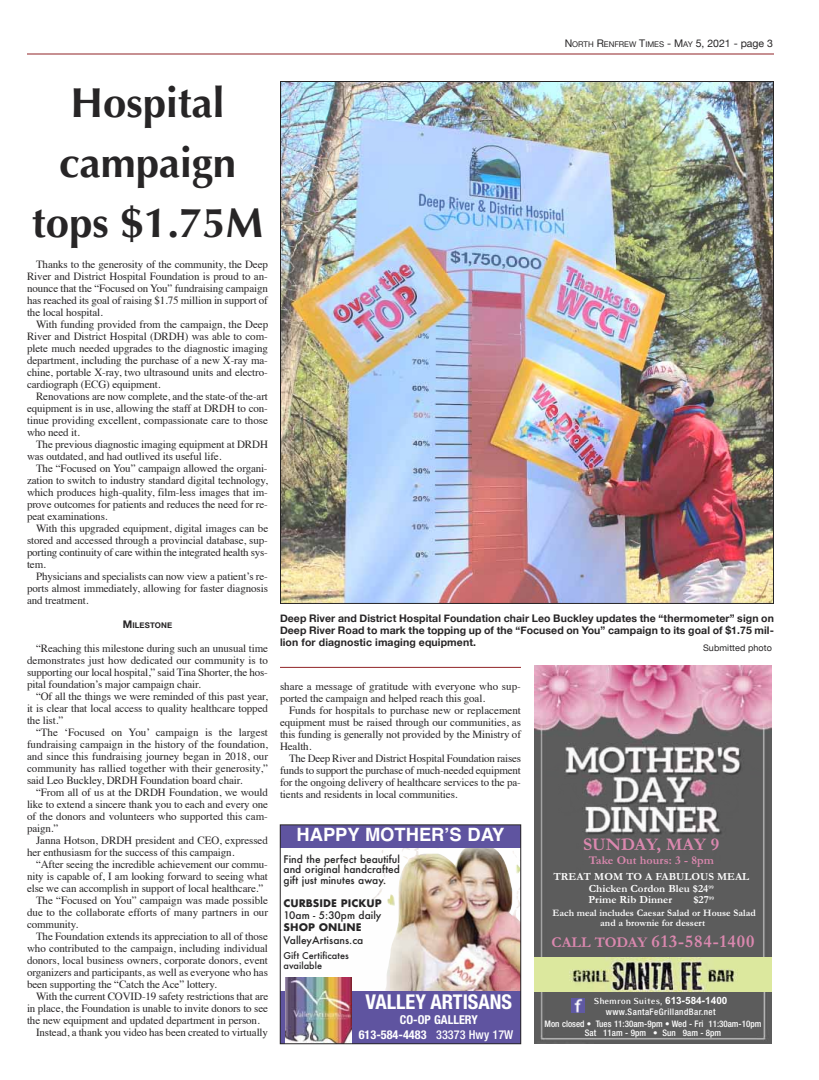
<style>
.page{position:relative;width:819px;height:1080px;background:#fff}
.page>*{position:absolute;margin:0;border:0;box-sizing:border-box;transform-origin:0 0}
.t1{font:700 42px/60.1px "Optima";color:#272526;text-align:center}
.t2{font:700 condensed 20.4px "Helvetica Neue";color:#fff}
.t3{font:700 18.4px "Helvetica";color:#fff}
.t4{font:700 18px "Garamond";letter-spacing:.045em;color:#db88af}
.t5{font:700 18px "Garamond";color:#db88af}
.t6{font:700 condensed 12.2px "Helvetica Neue";color:#fff}
.t7{font:700 12px "Garamond";color:#db88af}
.t8{font:11px/12px "Times";letter-spacing:-.01em;color:#272526;text-align:justify}
.t9{font:700 11px/12px "Garamond";color:#fff;text-align:center}
.t10{font:700 10.5px/12px "Helvetica Neue";letter-spacing:.01em;color:#272526;text-align:justify}
.t11{font:10.5px "Helvetica Neue";color:#272526}
.t12{font:500 10.2px/10.6px "Futura";color:#262526;text-align:justify}
.t13{font:700 10.2px "Futura";color:#262526}
.t14{font:700 10px/10px "Garamond";color:#fff;text-align:center}
.t15{font:700 10px "Eidetic Modern";letter-spacing:-.01em;color:#fff}
.t16{font:500 9.2px/10.2px "Futura";color:#262526}
.t17{font:500 condensed 9px/9.1px "Helvetica Neue";color:#fff;text-align:center}
.t18{font:500 condensed 9px "Helvetica Neue";letter-spacing:.05em;color:#fff}
.t19{font:9px "Helvetica Neue";letter-spacing:.01em;color:#272526}
.t20{font:700 7.9px "Helvetica Neue";letter-spacing:.015em;color:#272526}
.s1{font-size:7.9px}
.s2{font-size:10.5px}
.s3{font-weight:500}
.s4{font-size:15px}
.s5{font-family:"Arial"}
</style>
<div class="page">
<hr style="left:27px;top:54px;width:747px;height:1px;background:#912326">
<div style="left:535px;top:992px;width:236px;height:51px;background:#5c5c5c"></div>
<img style="left:534px;top:665px;width:238px;height:293px">
<img style="left:534px;top:958px;width:238px;height:34px">
<img style="left:571px;top:999px;width:14px;height:14px">
<img style="left:372px;top:847px;width:147px;height:144px">
<div style="left:280px;top:991px;width:241px;height:53px;background:#5f54a0"></div>
<div style="left:280px;top:825px;width:241px;height:22px;background:#5f54a0"></div>
<img style="left:286px;top:977px;width:66px;height:65px">
<div style="left:280px;top:825px;width:241px;height:219px;border:1px solid #272526"></div>
<img style="left:282px;top:83px;width:490px;height:519px">
<hr style="left:280px;top:667px;width:241px;height:1px;background:#912326">
<p class="t11" style="left:565px;top:37px;width:210px">N<span class="s1">ORTH</span> R<span class="s1">ENFREW</span> T<span class="s1">IMES</span> - M<span class="s1">AY</span> 5, 2021 - PAGE 3</p>
<h1 class="t1" style="left:32px;top:73px;width:233px">Hospital campaign tops $1.75M</h1>
<p class="t8" style="left:27px;top:260px;width:242px;text-indent:9px">Thanks to the generosity of the community, the Deep River and District Hospital Foundation is proud to an&shy;nounce that the “Focused on You” fundraising campaign has reached its goal of raising $1.75 million in support of the local hospital.</p>
<p class="t8" style="left:27px;top:320px;width:243px;text-indent:9px">With funding provided from the campaign, the Deep River and District Hospital (DRDH) was able to com&shy;plete much needed upgrades to the diagnostic imaging department, including the purchase of a new X-ray ma&shy;chine, portable X-ray, two ultrasound units and electro&shy;cardiograph (ECG) equipment.</p>
<p class="t8" style="left:27px;top:392px;width:243px;text-indent:9px">Renovations are now complete, and the state-of the-art equipment is in use, allowing the staff at DRDH to con&shy;tinue providing excellent, compassionate care to those who need it.</p>
<p class="t8" style="left:27px;top:440px;width:242px;text-indent:9px">The previous diagnostic imaging equipment at DRDH was outdated, and had outlived its useful life.</p>
<p class="t8" style="left:27px;top:464px;width:243px;text-indent:9px">The “Focused on You” campaign allowed the organi&shy;zation to switch to industry standard digital technology, which produces high-quality, film-less images that im&shy;prove outcomes for patients and reduces the need for re&shy;peat examinations.</p>
<p class="t8" style="left:27px;top:524px;width:243px;text-indent:9px">With this upgraded equipment, digital images can be stored and accessed through a provincial database, sup&shy;porting continuity of care within the integrated health sys&shy;tem.</p>
<p class="t8" style="left:27px;top:572px;width:242px;text-indent:9px">Physicians and specialists can now view a patient’s re&shy;ports almost immediately, allowing for faster diagnosis and treatment.</p>
<p class="t20" style="left:123px;top:621px;width:51px"><span class="s2">M</span>iLESToNE</p>
<p class="t8" style="left:27px;top:644px;width:243px;text-indent:9px">“Reaching this milestone during such an unusual time demonstrates just how dedicated our community is to supporting our local hospital,” said Tina Shorter, the hos&shy;pital foundation’s major campaign chair.</p>
<p class="t8" style="left:27px;top:692px;width:243px;text-indent:9px">“Of all the things we were reminded of this past year, it is clear that local access to quality healthcare topped the list.”</p>
<p class="t8" style="left:27px;top:728px;width:243px;text-indent:9px">“The ‘Focused on You’ campaign is the largest fundraising campaign in the history of the foundation, and since this fundraising journey began in 2018, our community has rallied together with their generosity,” said Leo Buckley, DRDH Foundation board chair.</p>
<p class="t8" style="left:27px;top:788px;width:243px;text-indent:9px">“From all of us at the DRDH Foundation, we would like to extend a sincere thank you to each and every one of the donors and volunteers who supported this cam&shy;paign.”</p>
<p class="t8" style="left:27px;top:836px;width:242px;text-indent:9px">Janna Hotson, DRDH president and CEO, expressed her enthusiasm for the success of this campaign.</p>
<p class="t8" style="left:36px;top:860px;width:233px">“After seeing the incredible achievement our commu-</p>
<p class="t8" style="left:27px;top:872px;width:243px">nity is capable of, I am looking forward to seeing what</p>
<p class="t8" style="left:27px;top:884px;width:238px">else we can accomplish in support of local healthcare.”</p>
<p class="t8" style="left:36px;top:896px;width:234px">The “Focused on You” campaign was made possible</p>
<p class="t8" style="left:27px;top:908px;width:243px">due to the collaborate efforts of many partners in our</p>
<p class="t8" style="left:27px;top:920px;width:53px">community.</p>
<p class="t8" style="left:36px;top:932px;width:234px">The Foundation extends its appreciation to all of those</p>
<p class="t8" style="left:27px;top:944px;width:243px">who contributed to the campaign, including individual</p>
<p class="t8" style="left:27px;top:956px;width:242px">donors, local business owners, corporate donors, event</p>
<p class="t8" style="left:27px;top:968px;width:242px">organizers and participants, as well as everyone who has</p>
<p class="t8" style="left:27px;top:980px;width:191px">been supporting the “Catch the Ace” lottery.</p>
<p class="t8" style="left:36px;top:992px;width:234px">With the current COVID-19 safety restrictions that are</p>
<p class="t8" style="left:27px;top:1004px;width:243px">in place, the Foundation is unable to invite donors to see</p>
<p class="t8" style="left:27px;top:1016px;width:234px">the new equipment and updated department in person.</p>
<p class="t8" style="left:36px;top:1028px;width:234px">Instead, a thank you video has been created to virtually</p>
<p class="t10" style="left:280px;top:612px;width:496px">Deep River and District Hospital Foundation chair Leo Buckley updates the “thermometer” sign on Deep River Road to mark the topping up of the “Focused on You” campaign to its goal of $1.75 mil&shy;lion for diagnostic imaging equipment.</p>
<p class="t19" style="left:703px;top:643px;width:70px">SUBMITTED PHOTO</p>
<p class="t8" style="left:280px;top:681px;width:242px">share a message of gratitude with everyone who sup&shy;ported the campaign and helped reach this goal.</p>
<p class="t8" style="left:280px;top:705px;width:243px;text-indent:9px">Funds for hospitals to purchase new or replacement equipment must be raised through our communities, as this funding is generally not provided by the Ministry of Health.</p>
<p class="t8" style="left:280px;top:753px;width:243px;text-indent:9px">The Deep River and District Hospital Foundation raises funds to support the purchase of much-needed equipment for the ongoing delivery of healthcare services to the pa&shy;tients and residents in local communities.</p>
<h3 class="t3" style="left:296px;top:820px;width:210px">HAPPY MOTHER’S DAY</h3>
<p class="t12" style="left:284px;top:854px;width:118px">Find the perfect beautiful and original handcrafted gift just minutes away.</p>
<p class="t13" style="left:284px;top:896px;width:100px">CURBSIDE PICKUP</p>
<p class="t12" style="left:284px;top:910px;width:99px">10am - 5:30pm daily</p>
<p class="t13" style="left:284px;top:920px;width:80px">SHOP ONLINE</p>
<p class="t12" style="left:284px;top:934px;width:81px">ValleyArtisans.ca</p>
<p class="t16" style="left:284px;top:950px;width:67px">Gift Certificates available</p>
<h2 class="t2" style="left:366px;top:985px;width:148px">VALLEY ARTISANS</h2>
<p class="t6" style="left:400px;top:1009px;width:80px">CO-OP GALLERY</p>
<p class="t6" style="left:359px;top:1025px;width:156px">613-584-4483 <span class="s3">33373 Hwy 17W</span></p>
<h3 class="t5" style="left:583px;top:834px;width:138px">SUNDAY, MAY 9</h3>
<p class="t7" style="left:589px;top:853px;width:127px">Take Out hours: 3 - 8pm</p>
<p class="t9" style="left:553px;top:871px;width:197px">TREAT MOM TO A FABULOUS MEAL<br>Chicken Cordon Bleu $24<sup>99</sup></p>
<p class="t9" style="left:588px;top:894px;width:85px">Prime Rib Dinner</p>
<p class="t9" style="left:693px;top:894px;width:22px">$27<sup>99</sup></p>
<h3 class="t4" style="left:552px;top:930px;width:205px"><span class="s4">CALL TODAY</span> 613-584-1400</h3>
<p class="t14" style="left:553px;top:907px;width:205px">Each meal includes Caesar Salad or House Salad and a brownie for dessert</p>
<p class="t15" style="left:594px;top:996px;width:135px">Shemron Suites, <span class="s5">613-584-1400</span></p>
<p class="t18" style="left:606px;top:1006px;width:111px">www.SantaFeGrillandBar.net</p>
<p class="t17" style="left:545px;top:1019px;width:218px">Mon closed • Tues 11:30am-9pm • Wed - Fri 11:30am-10pm<br>Sat 11am - 9pm • Sun 9am - 8pm</p>
</div>
